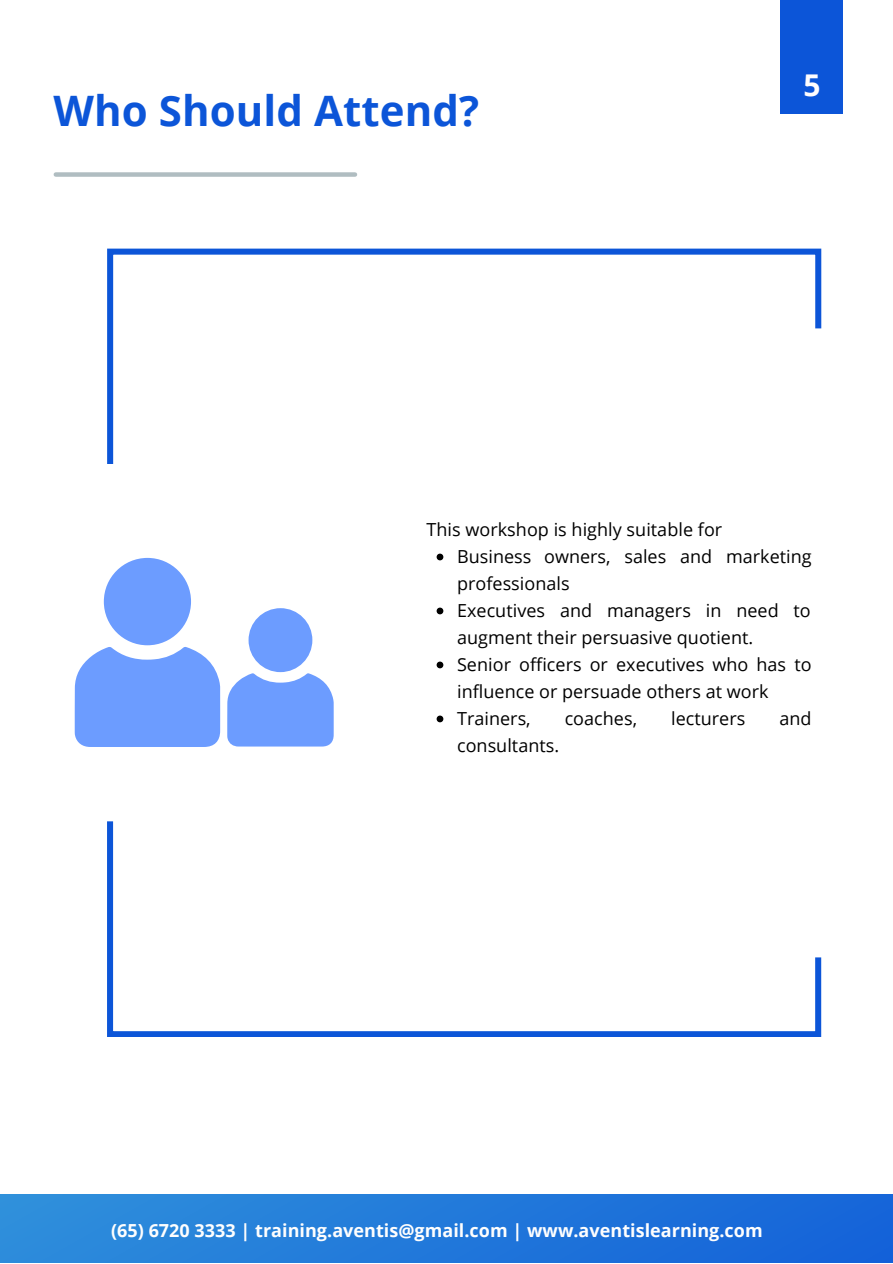
<style>
.page{position:relative;width:893px;height:1264px;background:#fff}
.page>*{position:absolute;margin:0;border:0;box-sizing:border-box;transform-origin:0 0}
.t1{font:700 42px "Open Sans";color:#0c55d8}
.t2{font:700 30px "Open Sans";color:#fffdfe}
.t3{font:18px/27px "Open Sans";color:#000}
.t4{font:700 18px "Open Sans";color:#fefefe}
</style>
<div class="page">
<div style="left:780px;top:0;width:63px;height:114px;background:#0c55d8"></div>
<svg style="left:75px;top:558px;width:145px;height:189px"></svg>
<svg style="left:107px;top:821px;width:714px;height:215px"></svg>
<svg style="left:107px;top:248px;width:714px;height:216px"></svg>
<svg style="left:227px;top:608px;width:106px;height:138px"></svg>
<svg style="left:436px;top:553px;width:7px;height:7px"></svg>
<svg style="left:436px;top:607px;width:7px;height:7px"></svg>
<svg style="left:436px;top:661px;width:7px;height:7px"></svg>
<svg style="left:436px;top:715px;width:7px;height:7px"></svg>
<div style="left:0;top:1194px;width:892px;height:68px;background:linear-gradient(to right,#2e8fdb,#1463d9)"></div>
<div style="left:56px;top:172px;width:299px;height:5px;background:#b0bdc1"></div>
<h1 class="t1" style="left:54px;top:81px;width:427px">Who Should Attend?</h1>
<h2 class="t2" style="left:803px;top:63px;width:19px">5</h2>
<p class="t3" style="left:426px;top:515px;width:297px">This workshop is highly suitable for</p>
<p class="t3" style="left:457px;top:542px;width:356px">Business owners, sales and marketing professionals<br>Executives and managers in need to augment their persuasive quotient.<br>Senior officers or executives who has to influence or persuade others at work<br>Trainers,</p>
<p class="t3" style="left:564px;top:704px;width:74px">coaches,</p>
<p class="t3" style="left:671px;top:704px;width:76px">lecturers</p>
<p class="t3" style="left:779px;top:704px;width:34px">and</p>
<p class="t3" style="left:457px;top:731px;width:104px">consultants.</p>
<p class="t4" style="left:111px;top:1217px;width:653px">(65) 6720 3333 | training.aventis@gmail.com | www.aventislearning.com</p>
</div>
